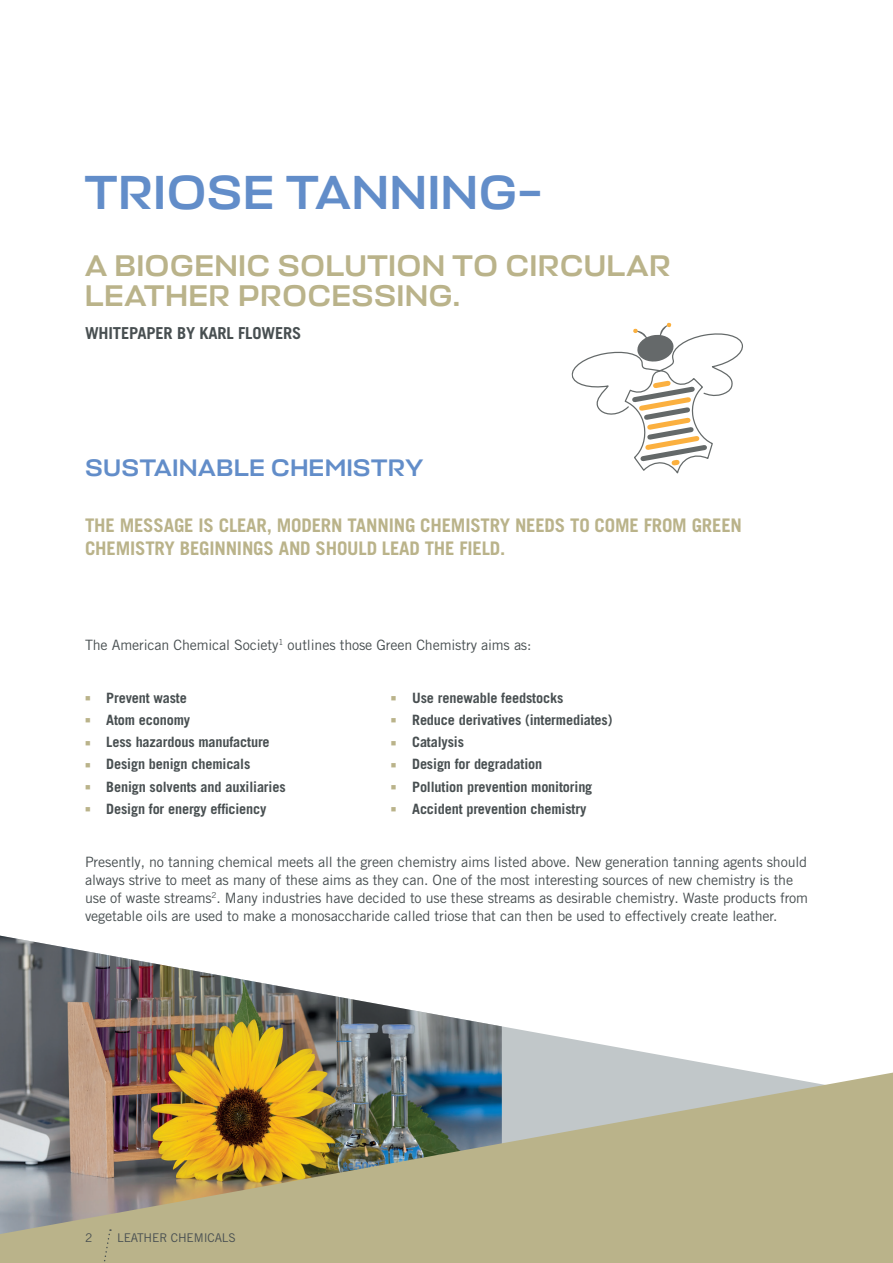
<style>
.page{position:relative;width:893px;height:1263px;background:#fff}
.page>*{position:absolute;margin:0;border:0;box-sizing:border-box;transform-origin:0 0}
.t1{font:500 48px "Stapel";letter-spacing:.03em;color:#628dc9}
.t2{font:500 30px/30px "Stapel";letter-spacing:.03em;color:#bab38a}
.t3{font:500 24px "Stapel";letter-spacing:.03em;color:#628dc9}
.t4{font:700 18.75px/22.5px "Trade Gothic LT Pro";letter-spacing:-.01em;color:#bab38a}
.t5{font:700 16.5px "Trade Gothic LT Pro";letter-spacing:-.01em;color:#484f51}
.t6{font:14.25px/18px "Trade Gothic LT Pro";letter-spacing:-.01em;color:#484f51}
.t7{font:700 14.25px/22.2px "Trade Gothic LT Pro";letter-spacing:-.01em;color:#484f51}
.t8{font:12px "Trade Gothic LT Pro";letter-spacing:-.01em;color:#484f51}
</style>
<div class="page">
<svg style="left:502px;top:1026px;width:251px;height:46px"></svg>
<img style="left:0;top:936px;width:502px;height:136px">
<img style="left:0;top:1072px;width:893px;height:191px">
<svg style="left:571px;top:322px;width:172px;height:152px"></svg>
<svg style="left:102px;top:1229px;width:9px;height:34px"></svg>
<h1 class="t1" style="left:85px;top:163px;width:459px">TRIOSE TANNING–</h1>
<h2 class="t2" style="left:85px;top:251px;width:587px">A BIOGENIC SOLUTION TO CIRCULAR<br>LEATHER PROCESSING.</h2>
<p class="t5" style="left:85px;top:323px;width:218px">WHITEPAPER BY KARL FLOWERS</p>
<h3 class="t3" style="left:86px;top:453px;width:339px">SUSTAINABLE CHEMISTRY</h3>
<h3 class="t4" style="left:85px;top:514px;width:658px">THE MESSAGE IS CLEAR, MODERN TANNING CHEMISTRY NEEDS TO COME FROM GREEN<br>CHEMISTRY BEGINNINGS AND SHOULD LEAD THE FIELD.</h3>
<p class="t6" style="left:85px;top:636px;width:448px">The American Chemical Society<sup>1</sup> outlines those Green Chemistry aims as:</p>
<p class="t7" style="left:412px;top:686px;width:202px">Use renewable feedstocks<br>Reduce derivatives (intermediates)<br>Catalysis<br>Design for degradation<br>Pollution prevention monitoring<br>Accident prevention chemistry</p>
<p class="t7" style="left:106px;top:686px;width:181px">Prevent waste<br>Atom economy<br>Less hazardous manufacture<br>Design benign chemicals<br>Benign solvents and auxiliaries<br>Design for energy efficiency</p>
<p class="t6" style="left:85px;top:852px;width:725px">Presently, no tanning chemical meets all the green chemistry aims listed above. New generation tanning agents should always strive to meet as many of these aims as they can. One of the most interesting sources of new chemistry is the use of waste streams<sup>2</sup>. Many industries have decided to use these streams as desirable chemistry. Waste products from vegetable oils are used to make a monosaccharide called triose that can then be used to effectively create leather.</p>
<p class="t8" style="left:85px;top:1230px;width:9px">2</p>
<p class="t8" style="left:117px;top:1230px;width:120px">LEATHER CHEMICALS</p>
</div>
